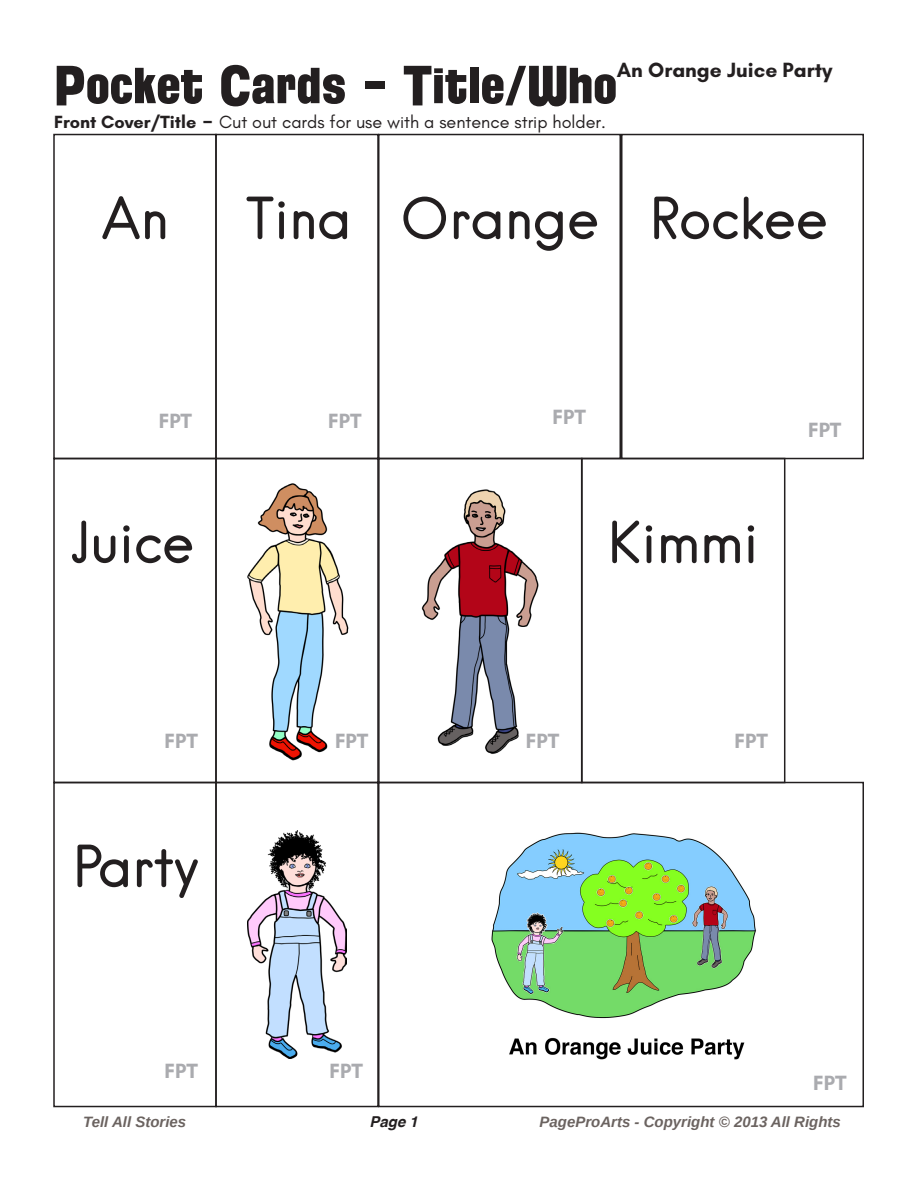
<style>
.page{position:relative;width:918px;height:1188px;background:#fff}
.page>*{position:absolute;margin:0;border:0;box-sizing:border-box;transform-origin:0 0}
.t1{font:54px "Hanken";color:#231f20}
.t2{font:54px "Florida Project Phase One";color:#231f20}
.t3{font:700 21px "Glacial Indifference";color:#aaabaf}
.t4{font:700 21px "Glacial Indifference";color:#231f20}
.t5{font:18px "Glacial Indifference";color:#231f20}
.t6{font:italic 700 15px "Liberation Sans";color:#6b6360}
.t7{font:italic 700 15px "Helvetica";color:#231f20}
.s1{font-weight:700}
.s2{font-weight:700;font-size:27px}
</style>
<div class="page">
<img style="left:421px;top:489px;width:118px;height:265px">
<img style="left:247px;top:483px;width:102px;height:278px">
<div style="left:53px;top:458px;width:164px;height:325px;border:2px solid #231f20"></div>
<div style="left:215px;top:458px;width:164px;height:325px;border:2px solid #231f20"></div>
<div style="left:53px;top:782px;width:164px;height:325px;border:2px solid #231f20"></div>
<div style="left:215px;top:782px;width:164px;height:325px;border:2px solid #231f20"></div>
<div style="left:378px;top:782px;width:486px;height:325px;border:2px solid #231f20"></div>
<div style="left:53px;top:134px;width:164px;height:325px;border:2px solid #231f20"></div>
<div style="left:215px;top:134px;width:164px;height:325px;border:2px solid #231f20"></div>
<div style="left:378px;top:458px;width:205px;height:325px;border:2px solid #231f20"></div>
<div style="left:581px;top:458px;width:204px;height:325px;border:2px solid #231f20"></div>
<div style="left:621px;top:134px;width:243px;height:325px;border:2px solid #231f20"></div>
<img style="left:248px;top:831px;width:98px;height:227px">
<div style="left:378px;top:134px;width:243px;height:325px;border:2px solid #231f20"></div>
<img style="left:491px;top:832px;width:265px;height:228px">
<p class="t4" style="left:617px;top:57px;width:217px">An Orange Juice Party</p>
<p class="t2" style="left:54px;top:50px;width:565px">Pocket Cards - Title/Who</p>
<p class="t5" style="left:54px;top:112px;width:554px"><span class="s1">Front Cover/Title</span> <span class="s2">-</span> Cut out cards for use with a sentence strip holder.</p>
<p class="t1" style="left:101px;top:185px;width:69px">An</p>
<p class="t1" style="left:650px;top:185px;width:180px">Rockee</p>
<p class="t1" style="left:246px;top:185px;width:107px">Tina</p>
<p class="t1" style="left:400px;top:185px;width:201px">Orange</p>
<p class="t3" style="left:159px;top:408px;width:35px">FPT</p>
<p class="t3" style="left:328px;top:408px;width:35px">FPT</p>
<p class="t1" style="left:70px;top:509px;width:125px">Juice</p>
<p class="t3" style="left:553px;top:404px;width:35px">FPT</p>
<p class="t1" style="left:608px;top:509px;width:152px">Kimmi</p>
<p class="t3" style="left:808px;top:417px;width:35px">FPT</p>
<p class="t3" style="left:164px;top:728px;width:35px">FPT</p>
<p class="t1" style="left:73px;top:833px;width:127px">Party</p>
<p class="t3" style="left:335px;top:728px;width:35px">FPT</p>
<p class="t3" style="left:526px;top:728px;width:35px">FPT</p>
<p class="t3" style="left:164px;top:1058px;width:35px">FPT</p>
<p class="t3" style="left:329px;top:1058px;width:35px">FPT</p>
<p class="t3" style="left:734px;top:728px;width:35px">FPT</p>
<p class="t3" style="left:813px;top:1070px;width:35px">FPT</p>
<p class="t6" style="left:83px;top:1112px;width:105px">Tell All Stories</p>
<p class="t7" style="left:370px;top:1110px;width:50px">Page 1</p>
<p class="t6" style="left:540px;top:1111px;width:303px">PageProArts - Copyright © 2013 All Rights</p>
</div>
